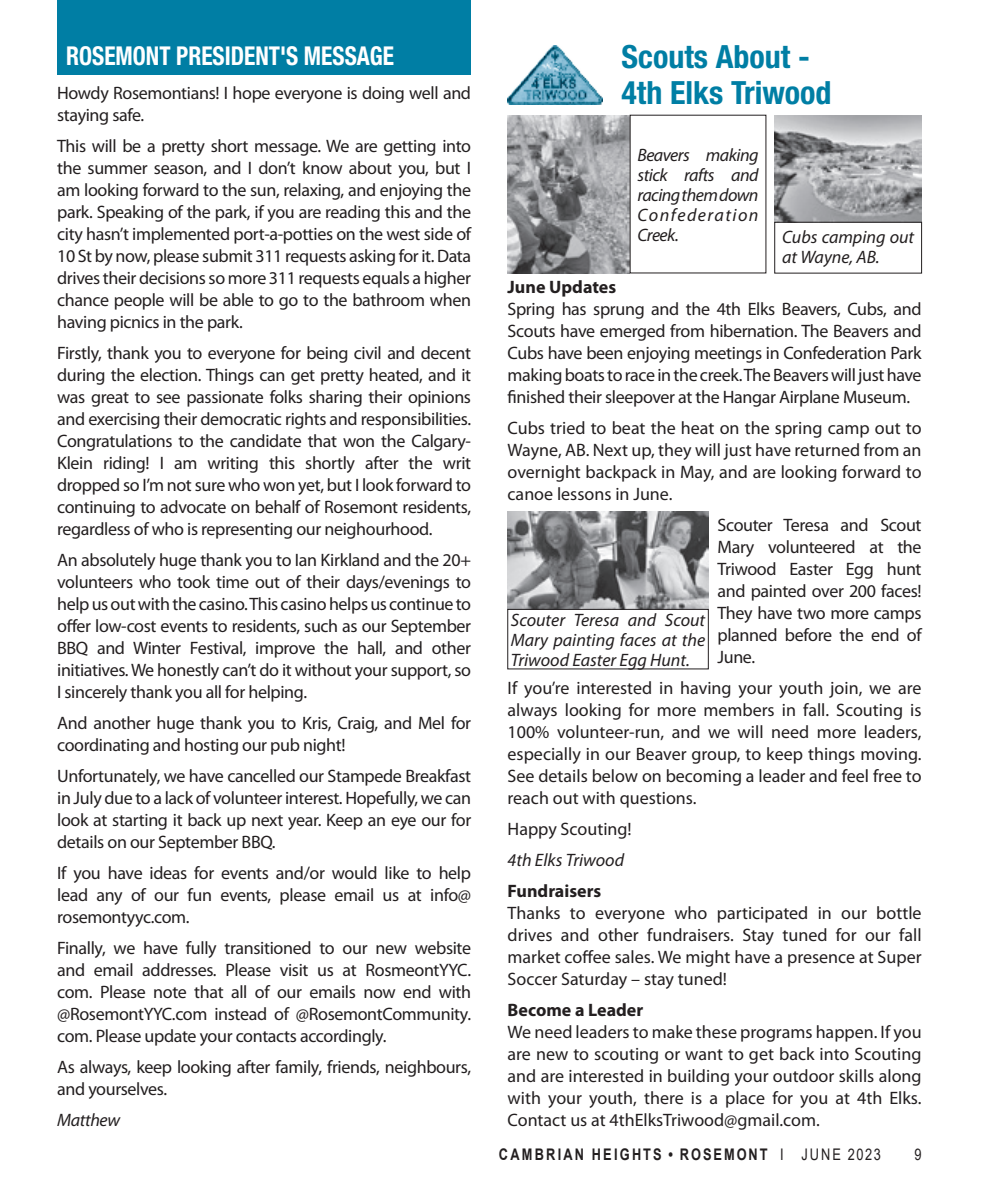
<style>
.page{position:relative;width:990px;height:1188px;background:#fff}
.page>*{position:absolute;margin:0;border:0;box-sizing:border-box;transform-origin:0 0}
.t1{font:700 condensed 32px/36px "Helvetica Neue LT Std";color:#007ea4}
.t2{font:700 condensed 26px "Helvetica Neue LT Std";color:#fff;scale:.9 1}
.t3{font:18px/22px "Myriad Pro";letter-spacing:-.02em;color:#231f20;text-align:justify}
.t4{font:italic 18px/20px "Myriad Pro";color:#231f20;text-align:justify}
.t5{font:700 18px "Myriad Pro";color:#231f20}
.t6{font:18px "Myriad Pro";color:#231f20}
.t7{font:italic 18px "Myriad Pro";letter-spacing:-.02em;color:#231f20}
.t8{font:700 16px "Arial";letter-spacing:.175em;color:#231f20;scale:.8 1}
.t9{font:16px "Arial";color:#231f20;scale:.8 1}
.s1{font-weight:400}
</style>
<div class="page">
<div style="left:57px;top:0;width:414px;height:74px;background:#007ea4"></div>
<img style="left:508px;top:46px;width:94px;height:58px">
<img style="left:508px;top:115px;width:122px;height:158px">
<img style="left:775px;top:115px;width:147px;height:107px">
<img style="left:508px;top:511px;width:200px;height:98px">
<div style="left:508px;top:609px;width:200px;height:60px;border:1px solid #231f20"></div>
<div style="left:775px;top:222px;width:147px;height:51px;border:1px solid #231f20"></div>
<h2 class="t2" style="left:66px;top:40px;width:366px">ROSEMONT PRESIDENT'S MESSAGE</h2>
<p class="t3" style="left:57px;top:82px;width:416px">Howdy Rosemontians! I hope everyone is doing well and staying safe.</p>
<p class="t3" style="left:57px;top:135px;width:416px">This will be a pretty short message. We are getting into the summer season, and I don’t know about you, but I am looking forward to the sun, relaxing, and enjoying the park. Speaking of the park, if you are reading this and the city hasn’t implemented port-a-potties on the west side of 10 St by now, please submit 311 requests asking for it. Data drives their decisions so more 311 requests equals a higher chance people will be able to go to the bathroom when having picnics in the park.</p>
<p class="t3" style="left:57px;top:341px;width:416px">Firstly, thank you to everyone for being civil and decent during the election. Things can get pretty heated, and it was great to see passionate folks sharing their opinions and exercising their democratic rights and responsibilities.<br>Congratulations to the candidate that won the Calgary-Klein riding! I am writing this shortly after the writ dropped so I’m not sure who won yet, but I look forward to continuing to advocate on behalf of Rosemont residents, regardless of who is representing our neighourhood.</p>
<p class="t3" style="left:57px;top:548px;width:416px">An absolutely huge thank you to Ian Kirkland and the 20+ volunteers who took time out of their days/evenings to help us out with the casino. This casino helps us continue to offer low-cost events to residents, such as our September BBQ and Winter Festival, improve the hall, and other initiatives. We honestly can’t do it without your support, so I sincerely thank you all for helping.</p>
<p class="t3" style="left:57px;top:711px;width:415px">And another huge thank you to Kris, Craig, and Mel for coordinating and hosting our pub night!</p>
<p class="t3" style="left:57px;top:764px;width:416px">Unfortunately, we have cancelled our Stampede Breakfast in July due to a lack of volunteer interest. Hopefully, we can look at starting it back up next year. Keep an eye our for details on our September BBQ.</p>
<p class="t3" style="left:57px;top:861px;width:416px">If you have ideas for events and/or would like to help lead any of our fun events, please email us at info@ rosemontyyc.com.</p>
<p class="t3" style="left:57px;top:936px;width:416px">Finally, we have fully transitioned to our new website and email addresses. Please visit us at RosmeontYYC. com. Please note that all of our emails now end with @RosemontYYC.com instead of @RosemontCommunity. com. Please update your contacts accordingly.</p>
<p class="t3" style="left:57px;top:1055px;width:415px">As always, keep looking after family, friends, neighbours, and yourselves.</p>
<p class="t7" style="left:57px;top:1109px;width:65px">Matthew</p>
<h1 class="t1" style="left:622px;top:39px;width:212px">Scouts About -<br>4th Elks Triwood</h1>
<p class="t4" style="left:638px;top:145px;width:123px">Beavers making stick rafts and racing them down Confederation Creek.</p>
<p class="t4" style="left:782px;top:227px;width:134px">Cubs camping out at Wayne, AB.</p>
<p class="t5" style="left:508px;top:275px;width:110px">June Updates</p>
<p class="t3" style="left:508px;top:298px;width:416px">Spring has sprung and the 4th Elks Beavers, Cubs, and Scouts have emerged from hibernation. The Beavers and Cubs have been enjoying meetings in Confederation Park making boats to race in the creek. The Beavers will just have finished their sleepover at the Hangar Airplane Museum.</p>
<p class="t3" style="left:508px;top:417px;width:416px">Cubs tried to beat the heat on the spring camp out to Wayne, AB. Next up, they will just have returned from an overnight backpack in May, and are looking forward to canoe lessons in June.</p>
<p class="t3" style="left:717px;top:514px;width:206px">Scouter Teresa and Scout Mary volunteered at the Triwood Easter Egg hunt and painted over 200 faces!<br>They have two more camps planned before the end of June.</p>
<p class="t3" style="left:508px;top:677px;width:416px">If you’re interested in having your youth join, we are always looking for more members in fall. Scouting is 100% volunteer-run, and we will need more leaders, especially in our Beaver group, to keep things moving.<br>See details below on becoming a leader and feel free to reach out with questions.</p>
<p class="t6" style="left:508px;top:818px;width:126px">Happy Scouting!</p>
<p class="t4" style="left:508px;top:850px;width:118px">4th Elks Triwood</p>
<p class="t5" style="left:508px;top:879px;width:95px">Fundraisers</p>
<p class="t3" style="left:508px;top:902px;width:416px">Thanks to everyone who participated in our bottle drives and other fundraisers. Stay tuned for our fall market coffee sales. We might have a presence at Super Soccer Saturday – stay tuned!</p>
<p class="t5" style="left:508px;top:998px;width:137px">Become a Leader</p>
<p class="t3" style="left:508px;top:1020px;width:416px">We need leaders to make these programs happen. If you are new to scouting or want to get back into Scouting and are interested in building your outdoor skills along with your youth, there is a place for you at 4th Elks.<br>Contact us at 4thElksTriwood@gmail.com.</p>
<p class="t4" style="left:511px;top:610px;width:196px">Scouter Teresa and Scout Mary painting faces at the Triwood Easter Egg Hunt.</p>
<p class="t8" style="left:499px;top:1143px;width:479px">CAMBRIAN HEIGHTS • ROSEMONT <span class="s1">I JUNE 2023</span></p>
<p class="t9" style="left:914px;top:1143px;width:10px">9</p>
</div>
